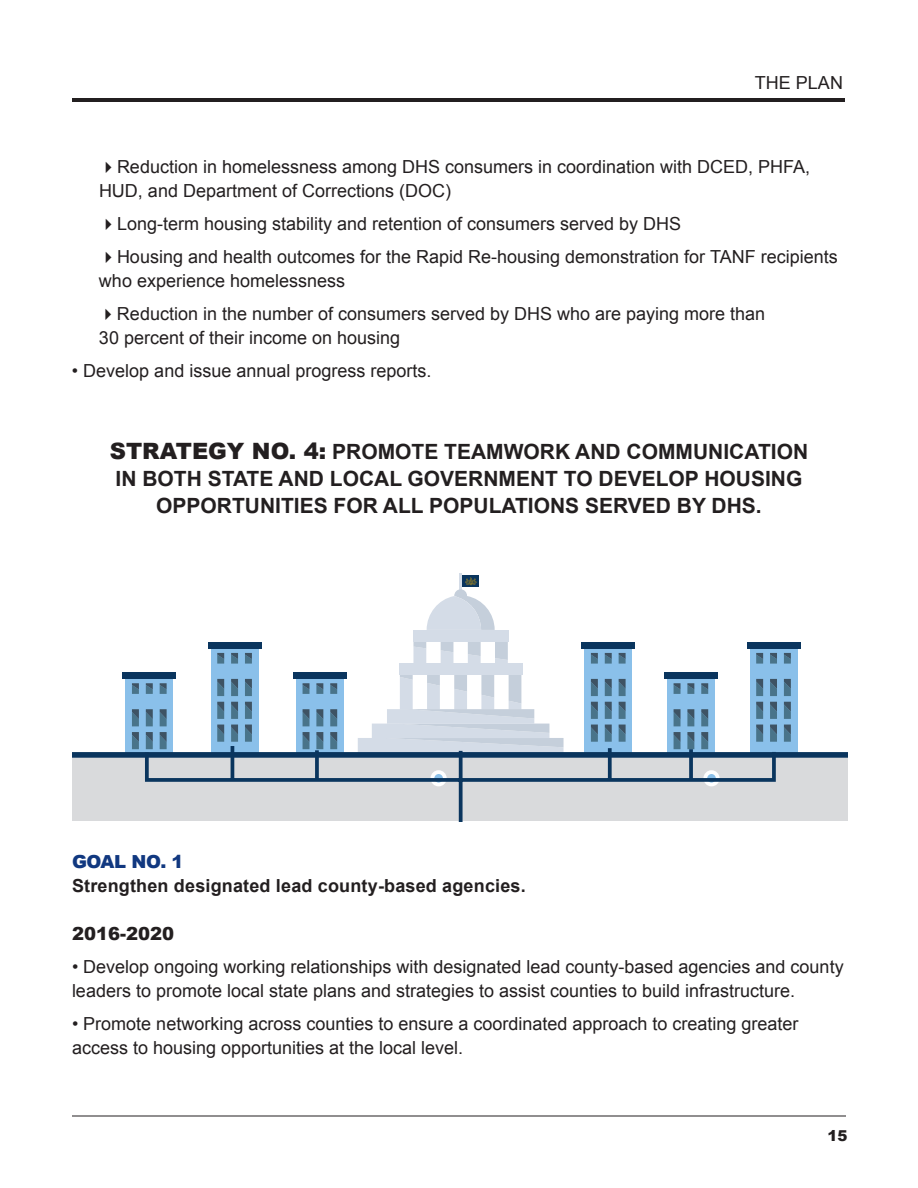
<style>
.page{position:relative;width:918px;height:1188px;background:#fff}
.page>*{position:absolute;margin:0;border:0;box-sizing:border-box;transform-origin:0 0}
.t1{font:700 21px/27px "Arial";color:#231f20;text-align:center}
.t2{font:18px/24px "Arial";color:#231f20}
.t3{font:700 18px/24px "Arial";letter-spacing:.01em;color:#231f20}
.t4{font:900 18px "Arial";color:#231f20}
.t5{font:900 15px "Arial";color:#231f20}
.s1{font-weight:900;font-size:22.5px}
.s2{font-weight:900;color:#113880}
</style>
<div class="page">
<hr style="left:72px;top:1116px;width:774px;height:1px;background:#231f20">
<hr style="left:73px;top:98px;width:772px;height:4px;background:#231f20">
<svg style="left:72px;top:573px;width:776px;height:248px"></svg>
<p class="t2" style="left:755px;top:71px;width:90px">THE PLAN</p>
<p class="t2" style="left:99px;top:155px;width:713px">✔Reduction in homelessness among DHS consumers in coordination with DCED, PHFA,<br>HUD, and Department of Corrections (DOC)</p>
<p class="t2" style="left:99px;top:212px;width:584px">✔Long-term housing stability and retention of consumers served by DHS</p>
<p class="t2" style="left:99px;top:245px;width:740px">✔Housing and health outcomes for the Rapid Re-housing demonstration for TANF recipients who experience homelessness</p>
<p class="t2" style="left:99px;top:302px;width:668px">✔Reduction in the number of consumers served by DHS who are paying more than<br>30 percent of their income on housing</p>
<p class="t2" style="left:72px;top:359px;width:361px">• Develop and issue annual progress reports.</p>
<p class="t1" style="left:110px;top:439px;width:700px"><span class="s1">STRATEGY NO. 4:</span> PROMOTE TEAMWORK AND COMMUNICATION<br>IN BOTH STATE AND LOCAL GOVERNMENT TO DEVELOP HOUSING<br>OPPORTUNITIES FOR ALL POPULATIONS SERVED BY DHS.</p>
<p class="t3" style="left:72px;top:851px;width:455px"><span class="s2">GOAL NO. 1<br></span>Strengthen designated lead county-based agencies.</p>
<p class="t4" style="left:72px;top:921px;width:104px">2016-2020</p>
<p class="t2" style="left:72px;top:955px;width:773px">• Develop ongoing working relationships with designated lead county-based agencies and county leaders to promote local state plans and strategies to assist counties to build infrastructure.</p>
<p class="t2" style="left:72px;top:1012px;width:728px">• Promote networking across counties to ensure a coordinated approach to creating greater access to housing opportunities at the local level.</p>
<p class="t5" style="left:827px;top:1125px;width:22px">15</p>
</div>
